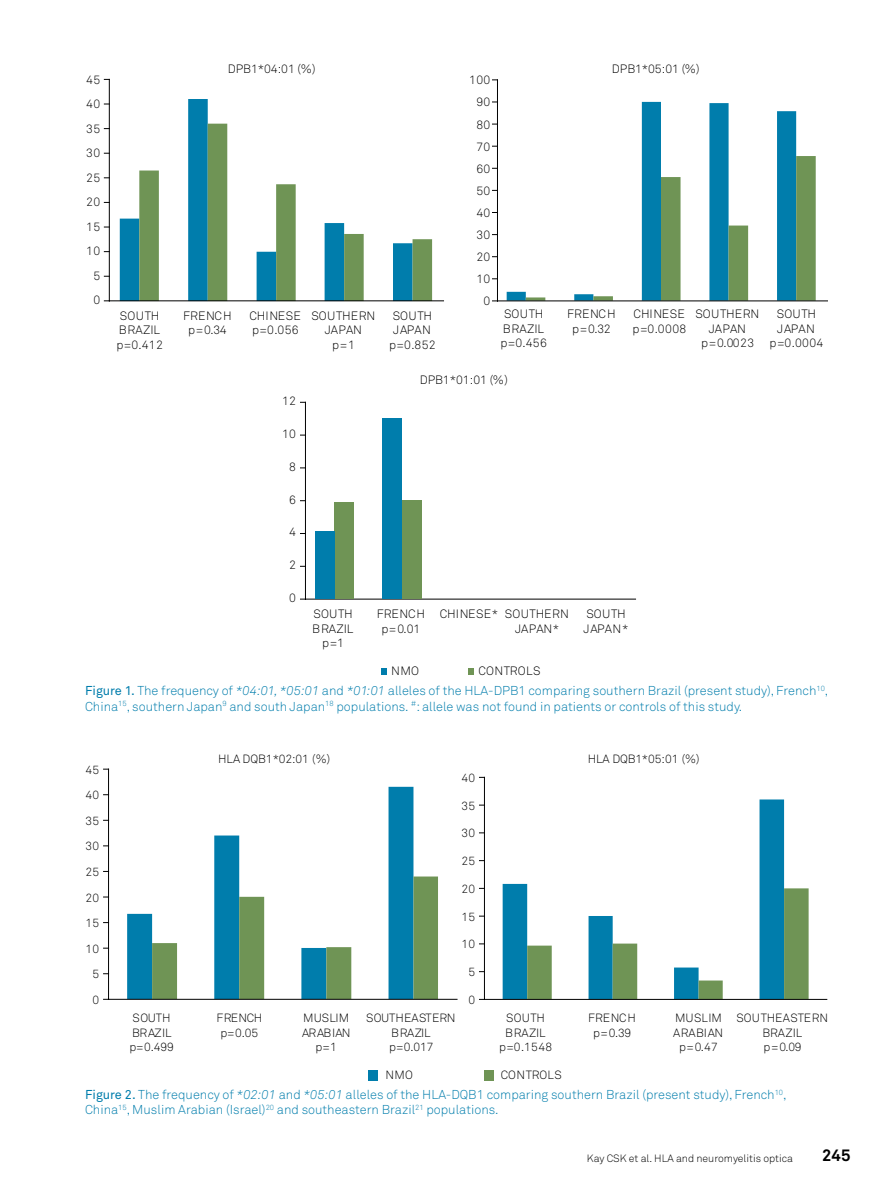
<style>
.page{position:relative;width:893px;height:1191px;background:#fff}
.page>*{position:absolute;margin:0;border:0;box-sizing:border-box;transform-origin:0 0}
.t1{font:700 16.5px "Akkurat Pro";color:#000}
.t2{font:12.75px/15.3px "Akkurat Light Pro";color:#007dac}
.t3{font:12px/14.4px "Akkurat Light Pro";letter-spacing:.02em;color:#000;text-align:center}
.t4{font:12px/14.4px "Akkurat Light Pro";color:#000;text-align:center}
.t5{font:11.85px/14.2px "Akkurat Light Pro";color:#000;text-align:center}
.t6{font:11.85px/14.2px "Akkurat Light Pro";letter-spacing:.03em;color:#000;text-align:center}
.t7{font:10.5px "Akkurat Light Pro";color:#000}
.s1{font-family:"Akkurat Pro"}
.s2{font-style:italic}
</style>
<div class="page">
<svg style="left:127px;top:787px;width:286px;height:212px"></svg>
<svg style="left:152px;top:876px;width:286px;height:123px"></svg>
<hr style="left:108px;top:769px;width:1px;height:230px;background:#000">
<hr style="left:109px;top:999px;width:348px;height:1px;background:#000">
<svg style="left:503px;top:799px;width:281px;height:200px"></svg>
<svg style="left:527px;top:888px;width:282px;height:111px"></svg>
<hr style="left:484px;top:777px;width:1px;height:222px;background:#000">
<hr style="left:484px;top:999px;width:343px;height:1px;background:#000">
<div style="left:369px;top:1070px;width:9px;height:10px;background:#007dac"></div>
<div style="left:484px;top:1069px;width:10px;height:11px;background:#6f9455"></div>
<svg style="left:120px;top:99px;width:108px;height:201px"></svg>
<svg style="left:139px;top:124px;width:293px;height:176px"></svg>
<hr style="left:109px;top:79px;width:1px;height:222px;background:#000">
<hr style="left:109px;top:300px;width:334px;height:1px;background:#000">
<svg style="left:507px;top:102px;width:289px;height:198px"></svg>
<svg style="left:526px;top:156px;width:290px;height:144px"></svg>
<hr style="left:497px;top:80px;width:1px;height:221px;background:#000">
<hr style="left:497px;top:300px;width:331px;height:1px;background:#000">
<hr style="left:305px;top:402px;width:1px;height:197px;background:#000">
<hr style="left:305px;top:599px;width:331px;height:1px;background:#000">
<svg style="left:381px;top:668px;width:6px;height:6px"></svg>
<svg style="left:468px;top:668px;width:6px;height:6px"></svg>
<div style="left:402px;top:501px;width:19px;height:98px;background:#6f9455"></div>
<div style="left:334px;top:502px;width:20px;height:97px;background:#6f9455"></div>
<div style="left:383px;top:418px;width:19px;height:181px;background:#007dac"></div>
<div style="left:315px;top:531px;width:19px;height:68px;background:#007dac"></div>
<p class="t3" style="left:86px;top:73px;width:16px">45</p>
<p class="t3" style="left:86px;top:97px;width:16px">40</p>
<p class="t3" style="left:86px;top:122px;width:16px">35</p>
<p class="t3" style="left:86px;top:146px;width:16px">30</p>
<p class="t3" style="left:86px;top:171px;width:16px">25</p>
<p class="t3" style="left:86px;top:195px;width:16px">20</p>
<p class="t3" style="left:86px;top:219px;width:16px">15</p>
<p class="t3" style="left:86px;top:244px;width:16px">10</p>
<p class="t3" style="left:93px;top:268px;width:8px">5</p>
<p class="t3" style="left:93px;top:293px;width:8px">0</p>
<p class="t3" style="left:228px;top:62px;width:89px">DPB1*04:01 (%)</p>
<p class="t3" style="left:116px;top:309px;width:48px">SOUTH<br>BRAZIL p=0.412</p>
<p class="t4" style="left:183px;top:309px;width:50px">FRENCH p=0.34</p>
<p class="t3" style="left:249px;top:309px;width:53px;text-align:left">CHINESE p=0.056</p>
<p class="t4" style="left:311px;top:309px;width:65px">SOUTHERN<br>JAPAN<br>p=1</p>
<p class="t3" style="left:389px;top:309px;width:48px">SOUTH<br>JAPAN p=0.852</p>
<p class="t3" style="left:469px;top:73px;width:23px">100</p>
<p class="t3" style="left:476px;top:95px;width:16px">90</p>
<p class="t3" style="left:476px;top:117px;width:16px">80</p>
<p class="t3" style="left:476px;top:139px;width:16px">70</p>
<p class="t3" style="left:476px;top:162px;width:16px">60</p>
<p class="t3" style="left:476px;top:184px;width:16px">50</p>
<p class="t3" style="left:476px;top:206px;width:16px">40</p>
<p class="t3" style="left:476px;top:228px;width:16px">30</p>
<p class="t3" style="left:476px;top:250px;width:16px">20</p>
<p class="t3" style="left:476px;top:272px;width:16px">10</p>
<p class="t3" style="left:483px;top:294px;width:8px">0</p>
<p class="t3" style="left:612px;top:62px;width:89px">DPB1*05:01 (%)</p>
<p class="t3" style="left:500px;top:307px;width:48px">SOUTH<br>BRAZIL p=0.456</p>
<p class="t4" style="left:567px;top:307px;width:50px">FRENCH p=0.32</p>
<p class="t3" style="left:632px;top:307px;width:55px;text-align:left">CHINESE p=0.0008</p>
<p class="t3" style="left:695px;top:307px;width:65px">SOUTHERN<br>JAPAN p=0.0023</p>
<p class="t3" style="left:770px;top:307px;width:55px">SOUTH<br>JAPAN p=0.0004</p>
<p class="t3" style="left:282px;top:394px;width:15px">12</p>
<p class="t3" style="left:282px;top:427px;width:15px">10</p>
<p class="t3" style="left:289px;top:459px;width:8px">8</p>
<p class="t3" style="left:289px;top:492px;width:8px">6</p>
<p class="t3" style="left:289px;top:525px;width:8px">4</p>
<p class="t3" style="left:289px;top:558px;width:8px">2</p>
<p class="t3" style="left:289px;top:591px;width:8px">0</p>
<p class="t3" style="left:420px;top:372px;width:89px">DPB1*01:01 (%)</p>
<p class="t4" style="left:312px;top:607px;width:43px">SOUTH<br>BRAZIL p=1</p>
<p class="t4" style="left:377px;top:607px;width:50px">FRENCH p=0.01</p>
<p class="t4" style="left:515px;top:607px;width:55px;text-align:left;text-indent:-75px">CHINESE* SOUTHERN<br>JAPAN*</p>
<p class="t3" style="left:583px;top:607px;width:46px;text-align:left">SOUTH<br>JAPAN*</p>
<p class="t3" style="left:391px;top:663px;width:29px">NMO</p>
<p class="t3" style="left:479px;top:663px;width:63px">CONTROLS</p>
<p class="t2" style="left:85px;top:683px;width:745px"><span class="s1">Figure 1.</span> The frequency of <span class="s2">*04:01, *05:01</span> and <span class="s2">*01:01</span> alleles of the HLA-DPB1 comparing southern Brazil (present study), French<sup>10</sup>,<br>China<sup>15</sup>, southern Japan<sup>9</sup> and south Japan<sup>18</sup> populations. <sup>#</sup>: allele was not found in patients or controls of this study.</p>
<p class="t5" style="left:85px;top:762px;width:15px">45</p>
<p class="t5" style="left:85px;top:788px;width:15px">40</p>
<p class="t5" style="left:85px;top:814px;width:15px">35</p>
<p class="t5" style="left:85px;top:839px;width:15px">30</p>
<p class="t5" style="left:85px;top:865px;width:15px">25</p>
<p class="t5" style="left:85px;top:890px;width:15px">20</p>
<p class="t5" style="left:85px;top:916px;width:15px">15</p>
<p class="t5" style="left:85px;top:941px;width:15px">10</p>
<p class="t5" style="left:93px;top:967px;width:8px">5</p>
<p class="t5" style="left:93px;top:992px;width:8px">0</p>
<p class="t5" style="left:218px;top:752px;width:114px">HLA DQB1*02:01 (%)</p>
<p class="t5" style="left:461px;top:771px;width:15px">40</p>
<p class="t5" style="left:461px;top:798px;width:15px">35</p>
<p class="t5" style="left:461px;top:826px;width:15px">30</p>
<p class="t5" style="left:461px;top:854px;width:15px">25</p>
<p class="t5" style="left:461px;top:882px;width:15px">20</p>
<p class="t5" style="left:461px;top:909px;width:15px">15</p>
<p class="t5" style="left:461px;top:937px;width:15px">10</p>
<p class="t5" style="left:468px;top:965px;width:8px">5</p>
<p class="t5" style="left:468px;top:993px;width:8px">0</p>
<p class="t5" style="left:129px;top:1011px;width:46px;text-align:left">SOUTH<br>BRAZIL p=0.499</p>
<p class="t5" style="left:216px;top:1011px;width:47px">FRENCH p=0.05</p>
<p class="t5" style="left:302px;top:1011px;width:50px">MUSLIM<br>ARABIAN p=1</p>
<p class="t5" style="left:366px;top:1011px;width:91px">SOUTHEASTERN<br>BRAZIL<br>p=0.017</p>
<p class="t5" style="left:588px;top:752px;width:113px">HLA DQB1*05:01 (%)</p>
<p class="t6" style="left:499px;top:1011px;width:55px">SOUTH<br>BRAZIL p=0.1548</p>
<p class="t5" style="left:588px;top:1011px;width:49px">FRENCH p=0.39</p>
<p class="t5" style="left:673px;top:1011px;width:51px">MUSLIM<br>ARABIAN p=0.47</p>
<p class="t5" style="left:736px;top:1011px;width:93px">SOUTHEASTERN<br>BRAZIL<br>p=0.09</p>
<p class="t5" style="left:385px;top:1068px;width:29px">NMO</p>
<p class="t6" style="left:501px;top:1068px;width:63px">CONTROLS</p>
<p class="t2" style="left:85px;top:1087px;width:703px"><span class="s1">Figure 2.</span> The frequency of <span class="s2">*02:01</span> and <span class="s2">*05:01</span> alleles of the HLA-DQB1 comparing southern Brazil (present study), French<sup>10</sup>,<br>China<sup>15</sup>, Muslim Arabian (Israel)<sup>20</sup> and southeastern Brazil<sup>21</sup> populations.</p>
<p class="t7" style="left:587px;top:1151px;width:208px">Kay CSK et al. HLA and neuromyelitis optica</p>
<p class="t1" style="left:822px;top:1145px;width:30px">245</p>
</div>
